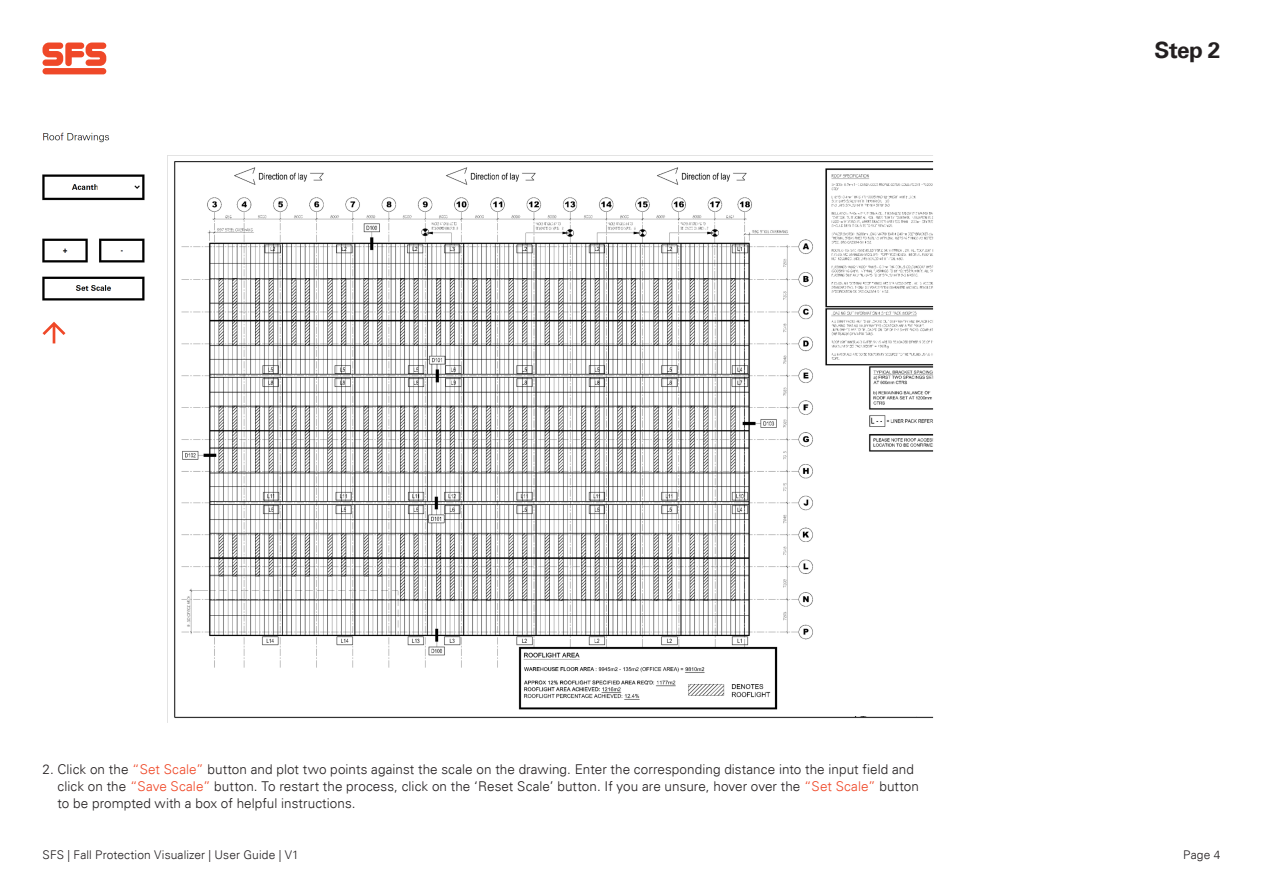
<style>
.page{position:relative;width:1263px;height:893px;background:#fff}
.page>*{position:absolute;margin:0;border:0;box-sizing:border-box;transform-origin:0 0}
.A4_Lead{font:700 22.5px "Univers";color:#231f20}
.A4_Body_text{font:300 13.5px/17px "Univers";letter-spacing:.005em;color:#231f20}
.t1{font:300 12px "Univers";letter-spacing:.01em;color:#231f20}
.s1{color:#ef4828}
</style>
<div class="page">
<svg style="left:43px;top:43px;width:63px;height:23px"></svg>
<div style="left:42px;top:68px;width:64px;height:6px;background:#ef4828;border-radius:3px"></div>
<img style="left:43px;top:132px;width:891px;height:591px">
<svg style="left:43px;top:322px;width:22px;height:21px"></svg>
<div style="left:842px;top:520px;width:110px;height:195px;background:#fff"></div>
<p class="A4_Lead" style="left:1154px;top:37px;width:67px">Step 2</p>
<p class="A4_Body_text" style="left:58px;top:761px;width:863px;text-indent:-15px">2. Click on the <span class="s1">“Set Scale”</span> button and plot two points against the scale on the drawing. Enter the corresponding distance into the input field and click on the <span class="s1">“Save Scale”</span> button. To restart the process, click on the ‘Reset Scale’ button. If you are unsure, hover over the <span class="s1">“Set Scale”</span> button to be prompted with a box of helpful instructions.</p>
<p class="t1" style="left:43px;top:848px;width:258px">SFS | Fall Protection Visualizer | User Guide | V1</p>
<p class="t1" style="left:1183px;top:848px;width:39px">Page 4</p>
</div>
